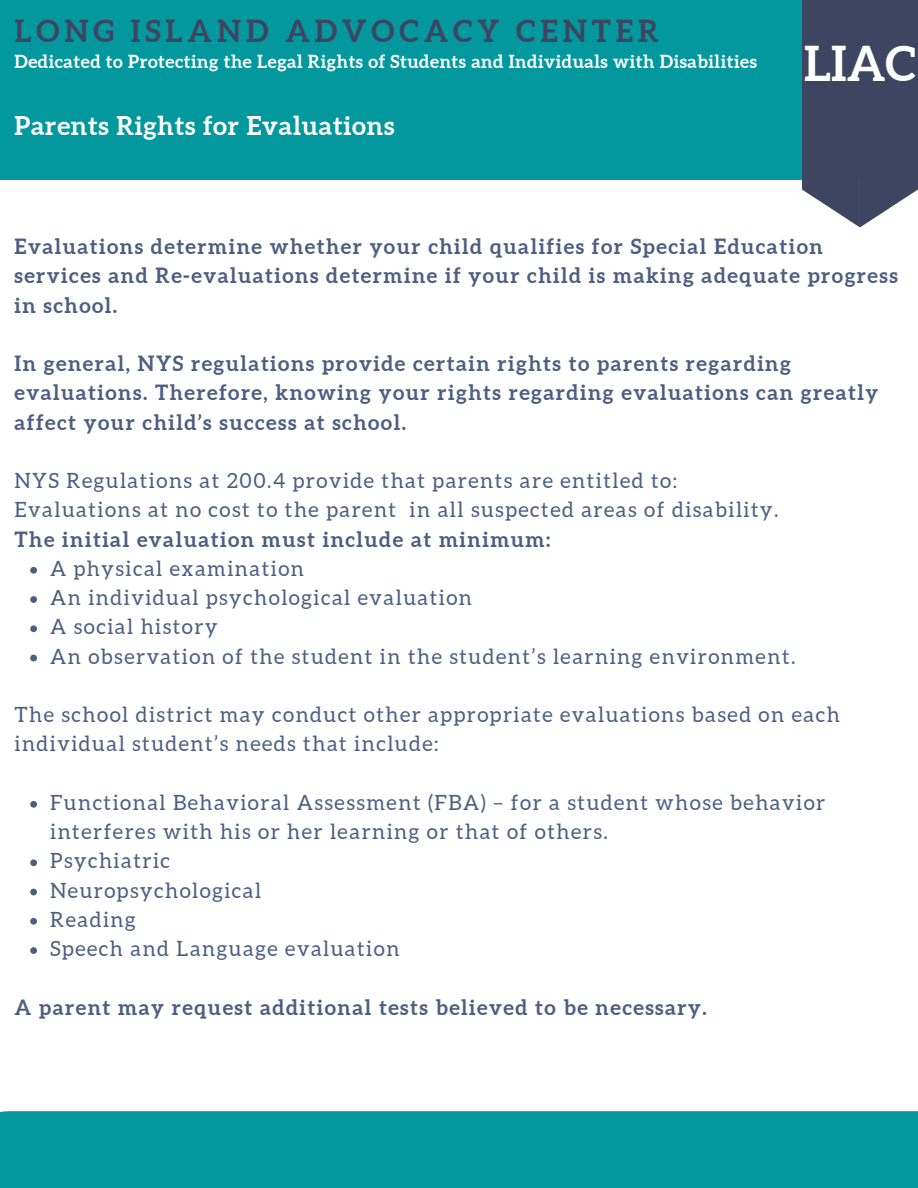
<style>
.page{position:relative;width:918px;height:1188px;background:#fff}
.page>*{position:absolute;margin:0;border:0;box-sizing:border-box;transform-origin:0 0}
.t1{font:700 48px "Aleo";color:#fff}
.t2{font:700 30.3px "Aleo";letter-spacing:.16em;color:#3e4560}
.t3{font:700 25.8px "Aleo";letter-spacing:.03em;color:#fff}
.t4{font:21px/29.2px "Aleo";letter-spacing:.07em;color:#4d5f81}
.t5{font:700 21px/29.2px "Aleo";letter-spacing:.07em;color:#4d5f81}
.t6{font:700 18px "Aleo";letter-spacing:.03em;color:#fff}
</style>
<div class="page">
<div style="left:0;top:0;width:918px;height:180px;background:#03989e"></div>
<div style="left:802px;top:0;width:116px;height:167px;background:#3e4560"></div>
<svg style="left:802px;top:167px;width:116px;height:60px"></svg>
<svg style="left:30px;top:567px;width:7px;height:7px"></svg>
<svg style="left:30px;top:596px;width:7px;height:7px"></svg>
<svg style="left:30px;top:625px;width:7px;height:7px"></svg>
<svg style="left:30px;top:655px;width:7px;height:6px"></svg>
<svg style="left:30px;top:801px;width:7px;height:7px"></svg>
<svg style="left:30px;top:859px;width:7px;height:7px"></svg>
<svg style="left:30px;top:889px;width:7px;height:6px"></svg>
<svg style="left:30px;top:918px;width:7px;height:7px"></svg>
<svg style="left:30px;top:947px;width:7px;height:7px"></svg>
<div style="left:8px;top:1111px;width:910px;height:77px;background:#03989e"></div>
<h2 class="t2" style="left:14px;top:13px;width:646px">LONG ISLAND ADVOCACY CENTER</h2>
<p class="t6" style="left:14px;top:51px;width:744px">Dedicated to Protecting the Legal Rights of Students and Individuals with Disabilities</p>
<p class="t3" style="left:14px;top:110px;width:381px">Parents Rights for Evaluations</p>
<h1 class="t1" style="left:804px;top:36px;width:114px">LIAC</h1>
<p class="t5" style="left:14px;top:232px;width:885px">Evaluations determine whether your child qualifies for Special Education services and Re-evaluations determine if your child is making adequate progress in school.</p>
<p class="t5" style="left:14px;top:349px;width:865px">In general, NYS regulations provide certain rights to parents regarding evaluations. Therefore, knowing your rights regarding evaluations can greatly affect your child’s success at school.</p>
<p class="t4" style="left:14px;top:466px;width:766px">NYS Regulations at 200.4 provide that parents are entitled to:<br>Evaluations at no cost to the parent in all suspected areas of disability.</p>
<p class="t5" style="left:14px;top:524px;width:537px">The initial evaluation must include at minimum:</p>
<p class="t4" style="left:50px;top:554px;width:747px">A physical examination<br>An individual psychological evaluation<br>A social history<br>An observation of the student in the student’s learning environment.</p>
<p class="t4" style="left:14px;top:700px;width:827px">The school district may conduct other appropriate evaluations based on each individual student’s needs that include:</p>
<p class="t4" style="left:50px;top:788px;width:777px">Functional Behavioral Assessment (FBA) – for a student whose behavior interferes with his or her learning or that of others.<br>Psychiatric<br>Neuropsychological<br>Reading<br>Speech and Language evaluation</p>
<p class="t5" style="left:14px;top:992px;width:694px">A parent may request additional tests believed to be necessary.</p>
</div>
